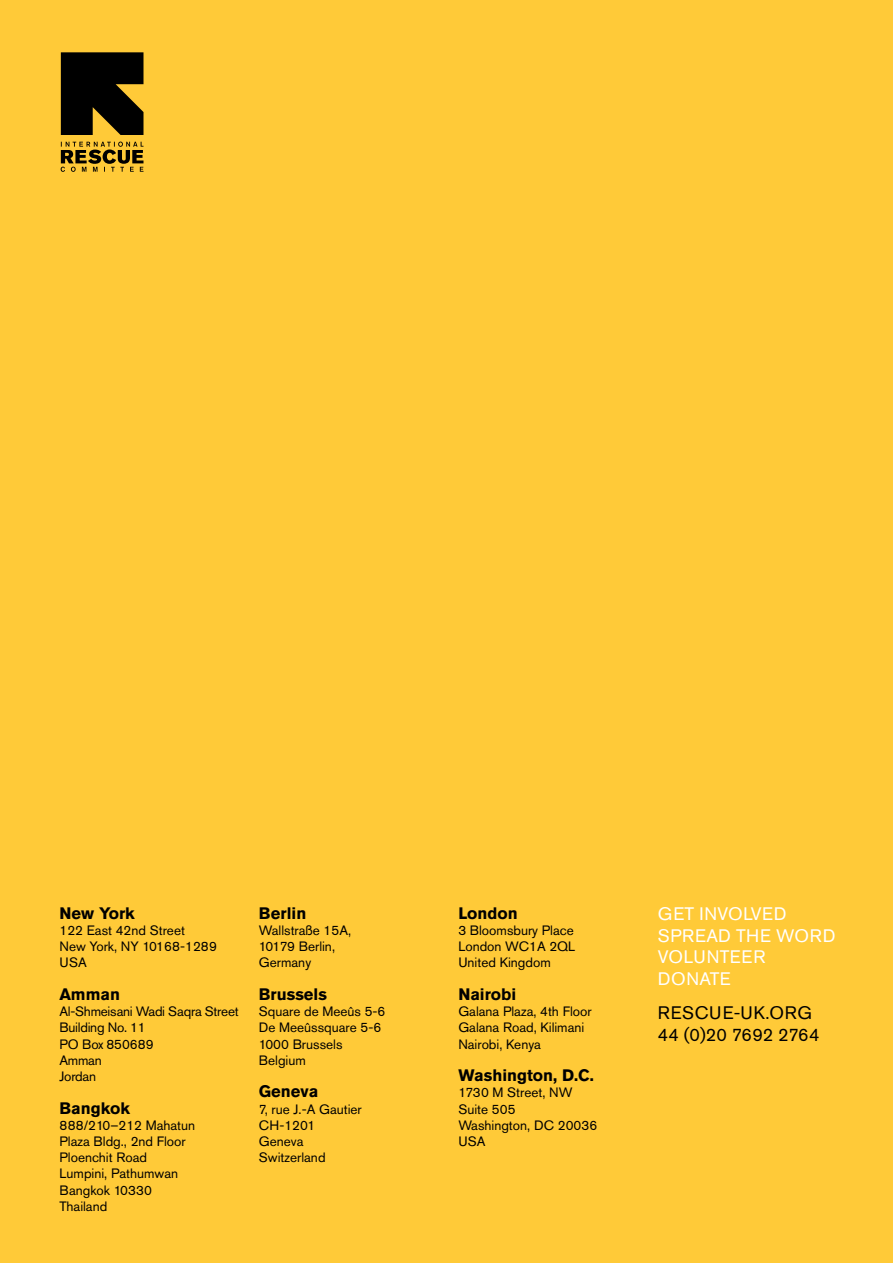
<style>
.page{position:relative;width:893px;height:1263px;background:#ffca38}
.page>*{position:absolute;margin:0;border:0;box-sizing:border-box;transform-origin:0 0}
.t1{font:18px/21.6px "Akzidenz Grotesk Std";letter-spacing:.025em;color:#fff}
.t2{font:18px/21.6px "Akzidenz Grotesk Std";letter-spacing:.03em;color:#000}
.t3{font:700 16.5px "Akzidenz Grotesk Std";color:#000}
.t4{font:13.5px/16.2px "Akzidenz Grotesk Std";color:#000}
.t5{font:13.5px/16.2px "Akzidenz Grotesk Std";letter-spacing:-.02em;color:#000}
</style>
<div class="page">
<svg style="left:61px;top:52px;width:82px;height:83px;background:#1d1706"></svg>
<svg style="left:61px;top:142px;width:82px;height:30px"></svg>
<p class="t3" style="left:60px;top:903px;width:77px">New York</p>
<p class="t4" style="left:60px;top:922px;width:159px">122 East 42nd Street<br>New York, NY 10168-1289<br>USA</p>
<p class="t3" style="left:60px;top:985px;width:62px">Amman</p>
<p class="t5" style="left:60px;top:1003px;width:181px">Al-Shmeisani Wadi Saqra Street<br>Building No. 11<br>PO Box 850689<br>Amman<br>Jordan</p>
<p class="t3" style="left:60px;top:1098px;width:72px">Bangkok</p>
<p class="t4" style="left:60px;top:1117px;width:137px">888/210–212 Mahatun<br>Plaza Bldg., 2nd Floor<br>Ploenchit Road<br>Lumpini, Pathumwan<br>Bangkok 10330<br>Thailand</p>
<p class="t3" style="left:259px;top:903px;width:49px">Berlin</p>
<p class="t4" style="left:259px;top:922px;width:94px">Wallstraße 15A,<br>10179 Berlin,<br>Germany</p>
<p class="t3" style="left:259px;top:985px;width:70px">Brussels</p>
<p class="t4" style="left:259px;top:1003px;width:128px">Square de Meeûs 5-6<br>De Meeûssquare 5-6<br>1000 Brussels<br>Belgium</p>
<p class="t3" style="left:259px;top:1082px;width:61px">Geneva</p>
<p class="t4" style="left:259px;top:1101px;width:104px">7, rue J.-A Gautier<br>CH-1201<br>Geneva<br>Switzerland</p>
<p class="t3" style="left:458px;top:903px;width:61px">London</p>
<p class="t4" style="left:458px;top:922px;width:118px;text-align:justify">3 Bloomsbury Place London WC1A 2QL United Kingdom</p>
<p class="t3" style="left:458px;top:985px;width:60px">Nairobi</p>
<p class="t4" style="left:458px;top:1003px;width:135px">Galana Plaza, 4th Floor<br>Galana Road, Kilimani<br>Nairobi, Kenya</p>
<p class="t3" style="left:458px;top:1066px;width:137px">Washington, D.C.</p>
<p class="t4" style="left:458px;top:1084px;width:141px">1730 M Street, NW<br>Suite 505<br>Washington, DC 20036<br>USA</p>
<h1 class="t1" style="left:658px;top:903px;width:179px">GET INVOLVED<br>SPREAD THE WORD<br>VOLUNTEER<br>DONATE</h1>
<h1 class="t2" style="left:658px;top:1002px;width:163px">RESCUE-UK.ORG<br>44 (0)20 7692 2764</h1>
</div>
